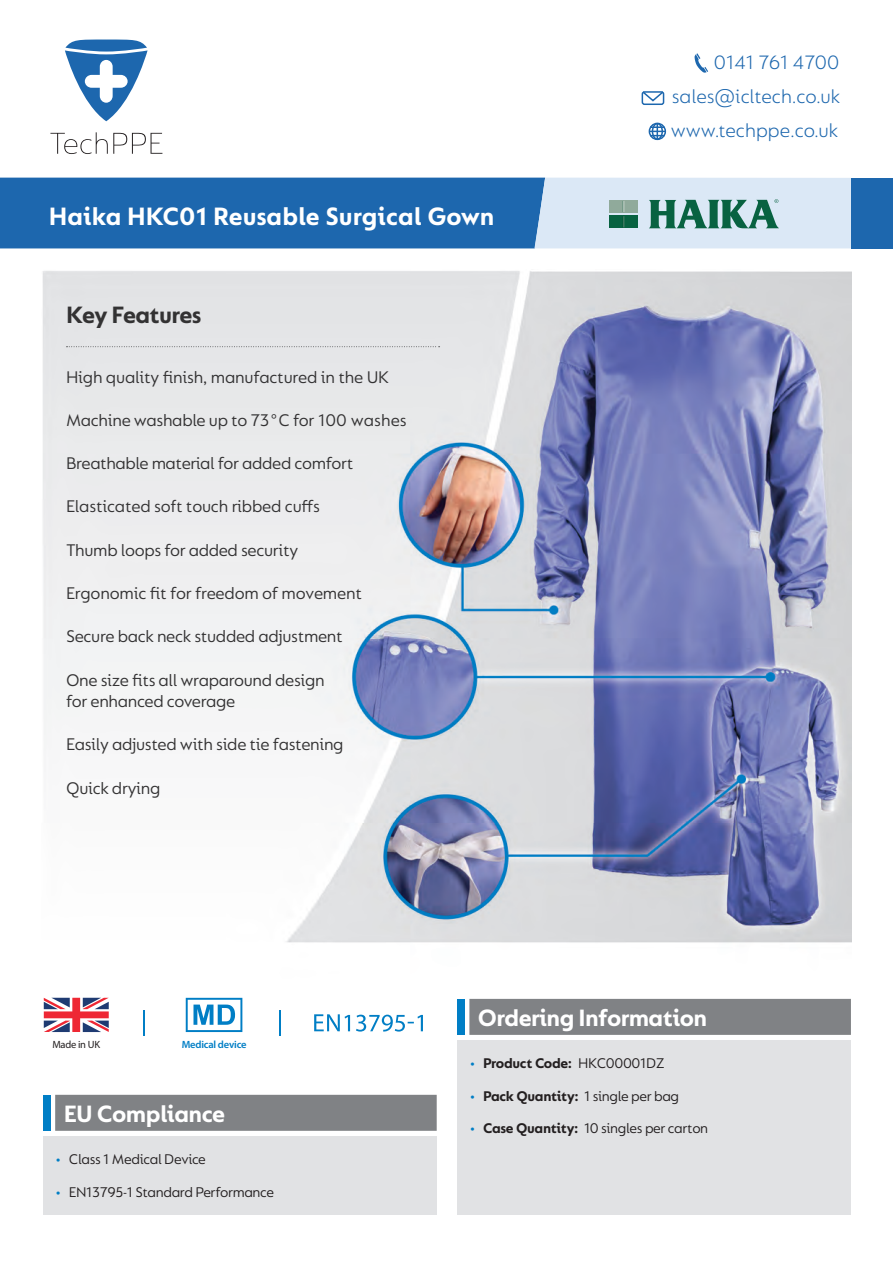
<style>
.page{position:relative;width:893px;height:1263px;background:#fff}
.page>*{position:absolute;margin:0;border:0;box-sizing:border-box;transform-origin:0 0}
.t1{font:700 26.85px "FS Lucas Pro";color:#fff}
.t2{font:700 25.2px "FS Lucas Pro";letter-spacing:-.025em;color:#fff}
.t3{font:700 25.2px "FS Lucas Pro";letter-spacing:-.03em;color:#333233}
.t4{font:300 20.7px/34px "FS Lucas Pro";color:#1d67ae;text-align:justify}
.t5{font:18px/21.6px "FS Lucas Pro";letter-spacing:-.02em;color:#333233}
.t6{font:15px "FS Lucas Pro";letter-spacing:-.025em;color:#231f20}
.t7{font:700 15px "FS Lucas Pro";letter-spacing:-.025em;color:#231f20}
.t8{font:600 10.5px "Myriad Pro";letter-spacing:-.02em;color:#007ec5}
.t9{font:10.5px "Myriad Pro";letter-spacing:-.025em;color:#231f20}
.s1{font-family:"Myriad Pro";color:#007ec5}
.s2{font-family:"Myriad Pro";font-weight:400;color:#007ec5}
.s3{font-weight:400}
.s4{font-weight:700}
</style>
<div class="page">
<img style="left:42px;top:271px;width:809px;height:745px">
<svg style="left:694px;top:53px;width:14px;height:20px"></svg>
<div style="left:642px;top:91px;width:22px;height:14px;border:2px solid #1d67ae;border-radius:2px"></div>
<svg style="left:641px;top:91px;width:24px;height:12px"></svg>
<div style="left:649px;top:123px;width:17px;height:17px;border:2px solid #1d67ae;border-radius:50%"></div>
<div style="left:652px;top:123px;width:11px;height:17px;border:2px solid #1d67ae;border-radius:50%"></div>
<svg style="left:649px;top:123px;width:16px;height:16px"></svg>
<svg style="left:65px;top:39px;width:83px;height:82px"></svg>
<svg style="left:50px;top:132px;width:112px;height:22px"></svg>
<svg style="left:186px;top:998px;width:56px;height:34px"></svg>
<svg style="left:314px;top:1014px;width:109px;height:17px"></svg>
<hr style="left:143px;top:1010px;width:2px;height:25px;background:#007ec5">
<hr style="left:279px;top:1010px;width:2px;height:25px;background:#007ec5">
<div style="left:469px;top:999px;width:382px;height:36px;background:#808285"></div>
<div style="left:55px;top:1095px;width:382px;height:36px;background:#808285"></div>
<div style="left:458px;top:999px;width:7px;height:36px;background:#007ec5"></div>
<div style="left:43px;top:1095px;width:8px;height:36px;background:#007ec5"></div>
<div style="left:458px;top:1040px;width:393px;height:174px;background:#e1e2e4"></div>
<div style="left:43px;top:1136px;width:394px;height:78px;background:#e1e2e4"></div>
<svg style="left:67px;top:346px;width:373px;height:1px"></svg>
<svg style="left:44px;top:998px;width:65px;height:34px"></svg>
<svg style="left:0;top:178px;width:851px;height:70px;background:#5990c0"></svg>
<div style="left:851px;top:178px;width:42px;height:70px;background:#1d67ae"></div>
<h1 class="t1" style="left:49px;top:201px;width:447px">Haika HKC01 Reusable Surgical Gown</h1>
<h2 class="t3" style="left:66px;top:301px;width:137px">Key Features</h2>
<p class="t5" style="left:66px;top:366px;width:325px">High quality finish, manufactured in the UK</p>
<p class="t5" style="left:66px;top:409px;width:342px">Machine washable up to 73°C for 100 washes</p>
<p class="t5" style="left:66px;top:452px;width:289px">Breathable material for added comfort</p>
<p class="t5" style="left:66px;top:495px;width:255px">Elasticated soft touch ribbed cuffs</p>
<p class="t5" style="left:66px;top:539px;width:234px">Thumb loops for added security</p>
<p class="t5" style="left:66px;top:582px;width:298px">Ergonomic fit for freedom of movement</p>
<p class="t5" style="left:66px;top:625px;width:278px">Secure back neck studded adjustment</p>
<p class="t5" style="left:66px;top:668px;width:260px">One size fits all wraparound design for enhanced coverage</p>
<p class="t5" style="left:66px;top:733px;width:279px">Easily adjusted with side tie fastening</p>
<p class="t5" style="left:66px;top:777px;width:96px">Quick drying</p>
<p class="t4" style="left:671px;top:45px;width:171px;text-indent:43px">0141 761 4700 sales@icltech.co.uk www.techppe.co.uk</p>
<p class="t9" style="left:52px;top:1038px;width:49px">Made in UK</p>
<p class="t8" style="left:182px;top:1038px;width:66px">Medical device</p>
<h2 class="t2" style="left:64px;top:1099px;width:163px">EU Compliance</h2>
<p class="t6" style="left:56px;top:1151px;width:151px"><span class="s1">•</span> Class 1 Medical Device</p>
<p class="t6" style="left:56px;top:1183px;width:219px"><span class="s1">•</span> EN13795-1 Standard Performance</p>
<h2 class="t2" style="left:478px;top:1003px;width:231px">Ordering Information</h2>
<p class="t7" style="left:470px;top:1055px;width:196px"><span class="s2">•</span> Product Code: <span class="s3">HKC00001DZ</span></p>
<p class="t7" style="left:470px;top:1087px;width:210px"><span class="s2">•</span> Pack Quantity: <span class="s3">1 single per bag</span></p>
<p class="t6" style="left:470px;top:1119px;width:239px"><span class="s1">•</span> <span class="s4">Case Quantity:</span> 10 singles per carton</p>
</div>
